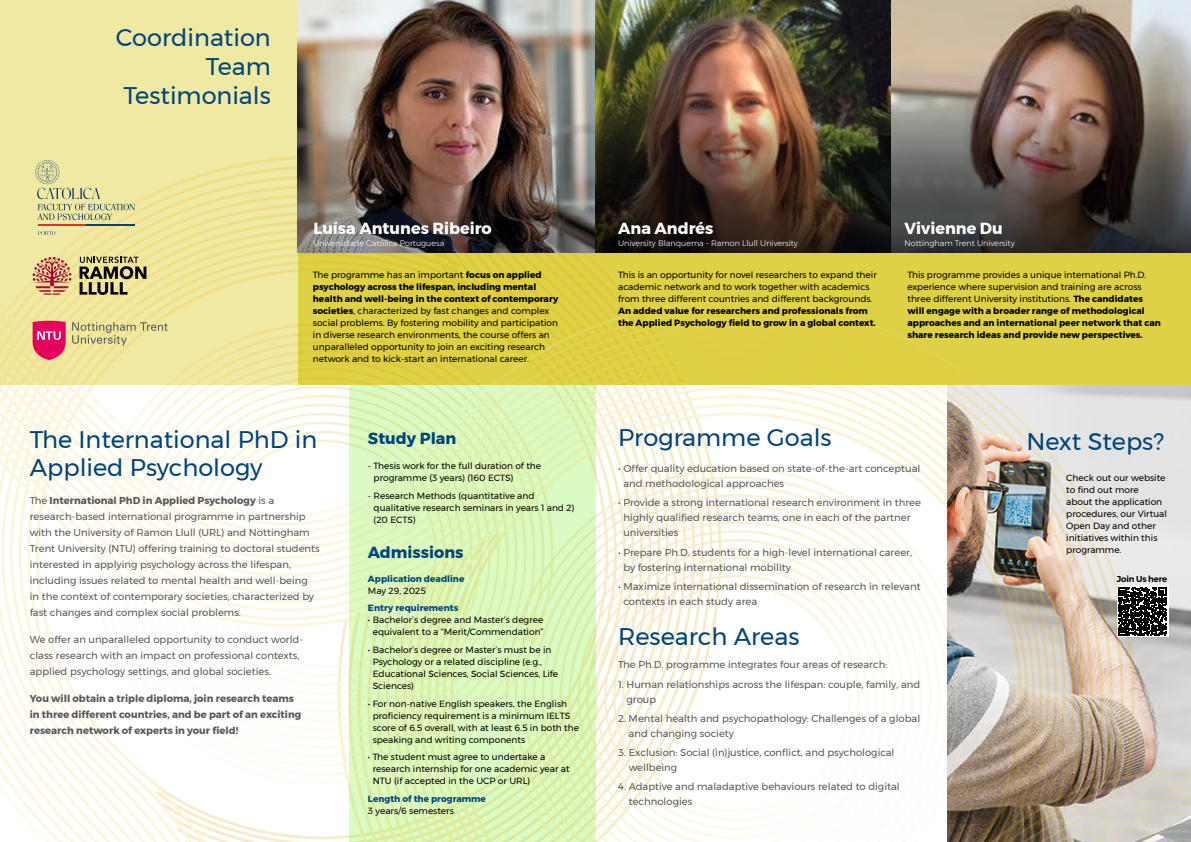
<style>
.page{position:relative;width:1191px;height:842px;background:#fff}
.page>*{position:absolute;margin:0;border:0;box-sizing:border-box;transform-origin:0 0}
.t1{font:24px/28.8px "Montserrat";color:#00447c}
.t2{font:700 16px "Montserrat";color:#fff}
.t3{font:700 16px "Montserrat";color:#00447c}
.t4{font:10px/16px "Montserrat";color:#58595b}
.t5{font:700 10px/16px "Montserrat";color:#58595b}
.t6{font:9px/12px "Montserrat";color:#000}
.t7{font:700 9px/12px "Montserrat";color:#000}
.t8{font:700 9px "Montserrat";color:#00447c}
.t9{font:600 8.5px "Montserrat";letter-spacing:-.02em;color:#000}
.t10{font:300 8px "Montserrat";color:#fff}
.s1{font-weight:700}
.s2{font-weight:400}
</style>
<div class="page">
<img style="left:0;top:0;width:1191px;height:842px">
<img style="left:298px;top:0;width:893px;height:252px">
<svg style="left:72px;top:322px;width:96px;height:24px;background:#d6cf91"></svg>
<svg style="left:33px;top:321px;width:33px;height:39px"></svg>
<svg style="left:80px;top:257px;width:66px;height:38px;background:#9a9362"></svg>
<svg style="left:33px;top:257px;width:38px;height:38px"></svg>
<svg style="left:35px;top:160px;width:100px;height:60px;background:#dbd99d"></svg>
<hr style="left:38px;top:225px;width:48px;height:1px;background:#e82c2e">
<hr style="left:86px;top:225px;width:49px;height:1px;background:#00447c">
<svg style="left:38px;top:231px;width:17px;height:4px"></svg>
<svg style="left:1116px;top:586px;width:52px;height:51px"></svg>
<svg style="left:1118px;top:587px;width:48px;height:48px"></svg>
<p class="t1" style="left:116px;top:23px;width:156px">Coordination</p>
<p class="t1" style="left:206px;top:52px;width:66px">Team</p>
<p class="t1" style="left:123px;top:80px;width:149px">Testimonials</p>
<p class="t2" style="left:313px;top:215px;width:180px">Luísa Antunes Ribeiro</p>
<p class="t10" style="left:313px;top:237px;width:132px">Universidade Católica Portuguesa</p>
<p class="t2" style="left:618px;top:215px;width:97px">Ana Andrés</p>
<p class="t10" style="left:618px;top:237px;width:181px">University Blanquerna - Ramon Llull University</p>
<p class="t2" style="left:904px;top:215px;width:100px">Vivienne Du</p>
<p class="t10" style="left:904px;top:237px;width:112px">Nottingham Trent University</p>
<p class="t6" style="left:313px;top:269px;width:247px">The programme has an important <span class="s1">focus on applied psychology across the lifespan, including mental health and well-being in the context of contemporary societies</span>, characterized by fast changes and complex social problems. By fostering mobility and participation in diverse research environments, the course offers an unparalleled opportunity to join an exciting research network and to kick-start an international career.</p>
<p class="t6" style="left:618px;top:269px;width:260px">This is an opportunity for novel researchers to expand their academic network and to work together with academics from three different countries and different backgrounds.<br><span class="s1">An added value for researchers and professionals from the Applied Psychology field to grow in a global context.</span></p>
<p class="t7" style="left:907px;top:269px;width:255px"><span class="s2">This programme provides a unique international Ph.D. experience where supervision and training are across three different University institutions.</span> The candidates will engage with a broader range of methodological approaches and an international peer network that can share research ideas and provide new perspectives.</p>
<p class="t1" style="left:30px;top:424px;width:289px">The International PhD in<br>Applied Psychology</p>
<p class="t4" style="left:30px;top:492px;width:291px">The <span class="s1">International PhD in Applied Psychology</span> is a research-based international programme in partnership with the University of Ramon Llull (URL) and Nottingham Trent University (NTU) offering training to doctoral students interested in applying psychology across the lifespan, including issues related to mental health and well-being<br>in the context of contemporary societies, characterized by fast changes and complex social problems.</p>
<p class="t4" style="left:30px;top:631px;width:275px">We offer an unparalleled opportunity to conduct world&shy;class research with an impact on professional contexts, applied psychology settings, and global societies.</p>
<p class="t5" style="left:30px;top:691px;width:273px">You will obtain a triple diploma, join research teams in three different countries, and be part of an exciting research network of experts in your field!</p>
<p class="t3" style="left:368px;top:425px;width:90px">Study Plan</p>
<p class="t6" style="left:374px;top:460px;width:169px;text-indent:-6px">- Thesis work for the full duration of the programme (3 years) (160 ECTS)</p>
<p class="t6" style="left:374px;top:489px;width:202px;text-indent:-6px">- Research Methods (quantitative and qualitative research seminars in years 1 and 2) (20 ECTS)</p>
<p class="t3" style="left:368px;top:539px;width:97px">Admissions</p>
<p class="t8" style="left:368px;top:571px;width:98px">Application deadline</p>
<p class="t6" style="left:368px;top:584px;width:59px">May 29, 2025</p>
<p class="t8" style="left:368px;top:601px;width:92px">Entry requirements</p>
<p class="t6" style="left:368px;top:614px;width:177px;text-align:center">• Bachelor’s degree and Master’s degree equivalent to a “Merit/Commendation”</p>
<p class="t6" style="left:373px;top:644px;width:187px;text-indent:-5px">• Bachelor’s degree or Master’s must be in Psychology or a related discipline (e.g., Educational Sciences, Social Sciences, Life Sciences)</p>
<p class="t6" style="left:373px;top:697px;width:208px;text-indent:-5px">• For non-native English speakers, the English proficiency requirement is a minimum IELTS score of 6.5 overall, with at least 6.5 in both the speaking and writing components</p>
<p class="t6" style="left:373px;top:751px;width:198px;text-indent:-5px">• The student must agree to undertake a research internship for one academic year at<br>NTU (if accepted in the UCP or URL)</p>
<p class="t8" style="left:368px;top:791px;width:119px">Length of the programme</p>
<p class="t6" style="left:368px;top:805px;width:87px">3 years/6 semesters</p>
<p class="t1" style="left:618px;top:422px;width:215px">Programme Goals</p>
<p class="t4" style="left:623px;top:461px;width:298px;line-height:15px;text-indent:-5px">• Offer quality education based on state-of-the-art conceptual and methodological approaches</p>
<p class="t4" style="left:623px;top:495px;width:299px;line-height:15px;text-indent:-5px">• Provide a strong international research environment in three highly qualified research teams, one in each of the partner universities</p>
<p class="t4" style="left:623px;top:544px;width:290px;line-height:15px;text-indent:-5px">• Prepare Ph.D. students for a high-level international career, by fostering international mobility</p>
<p class="t4" style="left:623px;top:579px;width:299px;line-height:15px;text-indent:-5px">• Maximize international dissemination of research in relevant contexts in each study area</p>
<p class="t1" style="left:618px;top:622px;width:183px">Research Areas</p>
<p class="t4" style="left:618px;top:657px;width:271px">The Ph.D. programme integrates four areas of research:</p>
<p class="t4" style="left:626px;top:676px;width:295px;line-height:15px;text-indent:-8px">1. Human relationships across the lifespan: couple, family, and group</p>
<p class="t4" style="left:628px;top:711px;width:293px;line-height:15px;text-indent:-10px">2. Mental health and psychopathology: Challenges of a global and changing society</p>
<p class="t4" style="left:628px;top:745px;width:267px;line-height:15px;text-indent:-11px">3. Exclusion: Social (in)justice, conflict, and psychological wellbeing</p>
<p class="t4" style="left:629px;top:779px;width:272px;line-height:15px;text-indent:-11px">4. Adaptive and maladaptive behaviours related to digital technologies</p>
<p class="t1" style="left:1026px;top:427px;width:139px">Next Steps?</p>
<p class="t6" style="left:1066px;top:471px;width:102px">Check out our website to find out more about the application procedures, our Virtual<br>Open Day and other initiatives within this programme.</p>
<p class="t9" style="left:1116px;top:572px;width:52px">Join Us here</p>
</div>
